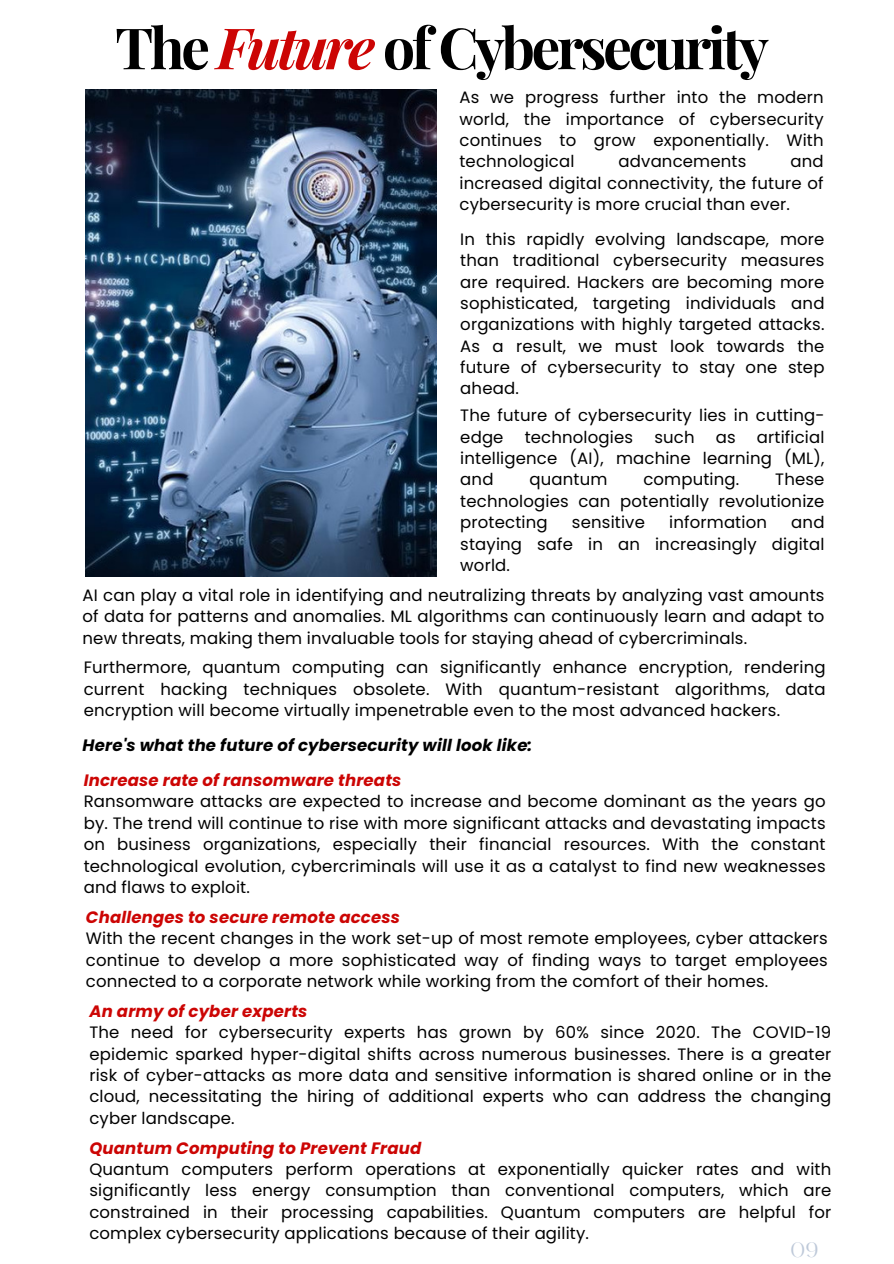
<style>
.page{position:relative;width:894px;height:1264px;background:#fff}
.page>*{position:absolute;margin:0;border:0;box-sizing:border-box;transform-origin:0 0}
.t1{font:700 57px "Playfair Display";letter-spacing:-.06em;color:#000}
.t2{font:18px "Hatton";color:#bec9d9}
.t3{font:16.5px/21.3px "Poppins";letter-spacing:.01em;color:#000;text-align:justify}
.t4{font:italic 700 16.5px "Poppins";letter-spacing:.01em;color:#cc0504}
.t5{font:italic 700 16.5px "Poppins";letter-spacing:.01em;color:#000}
.s1{font-style:italic;color:#cc0504}
</style>
<div class="page">
<img style="left:86px;top:89px;width:350px;height:487px">
<p class="t1" style="left:115px;top:8px;width:655px">The <span class="s1">Future</span> of Cybersecurity</p>
<p class="t3" style="left:459px;top:87px;width:365px">As we progress further into the modern world, the importance of cybersecurity continues to grow exponentially. With technological</p>
<p class="t3" style="left:459px;top:151px;width:365px;text-indent:331px">and increased digital connectivity, the future of cybersecurity is more crucial than ever.</p>
<p class="t3" style="left:460px;top:228px;width:365px">In this rapidly evolving landscape, more than traditional cybersecurity measures are required. Hackers are becoming more sophisticated, targeting individuals and organizations with highly targeted attacks.<br>As a result, we must look towards the future of cybersecurity to stay one step ahead.</p>
<p class="t3" style="left:460px;top:405px;width:365px">The future of cybersecurity lies in cutting&shy;edge</p>
<p class="t3" style="left:618px;top:151px;width:129px">advancements</p>
<p class="t3" style="left:460px;top:426px;width:365px;text-indent:296px">artificial intelligence (AI), machine learning (ML), and</p>
<p class="t3" style="left:524px;top:426px;width:110px">technologies</p>
<p class="t3" style="left:654px;top:426px;width:42px">such</p>
<p class="t3" style="left:715px;top:426px;width:21px">as</p>
<p class="t3" style="left:529px;top:469px;width:79px">quantum</p>
<p class="t3" style="left:643px;top:469px;width:97px">computing.</p>
<p class="t3" style="left:460px;top:469px;width:365px;text-indent:315px">These technologies can potentially revolutionize protecting</p>
<p class="t3" style="left:572px;top:511px;width:74px">sensitive</p>
<p class="t3" style="left:669px;top:511px;width:99px">information</p>
<p class="t3" style="left:460px;top:511px;width:365px;text-indent:331px">and staying safe in an increasingly digital world.</p>
<p class="t3" style="left:83px;top:584px;width:743px">AI can play a vital role in identifying and neutralizing threats by analyzing vast amounts of data for patterns and anomalies. ML algorithms can continuously learn and adapt to new threats, making them invaluable tools for staying ahead of cybercriminals.</p>
<p class="t3" style="left:84px;top:657px;width:743px">Furthermore, quantum computing can significantly enhance encryption, rendering current hacking techniques obsolete. With quantum-resistant algorithms, data encryption will become virtually impenetrable even to the most advanced hackers.</p>
<p class="t5" style="left:83px;top:733px;width:451px">Here's what the future of cybersecurity will look like:</p>
<p class="t4" style="left:84px;top:768px;width:319px">Increase rate of ransomware threats</p>
<p class="t3" style="left:84px;top:791px;width:743px">Ransomware attacks are expected to increase and become dominant as the years go by. The trend will continue to rise with more significant attacks and devastating impacts on business organizations, especially their financial resources. With the constant technological evolution, cybercriminals will use it as a catalyst to find new weaknesses and flaws to exploit.</p>
<p class="t4" style="left:86px;top:905px;width:315px">Challenges to secure remote access</p>
<p class="t3" style="left:86px;top:927px;width:743px">With the recent changes in the work set-up of most remote employees, cyber attackers continue to develop a more sophisticated way of finding ways to target employees connected to a corporate network while working from the comfort of their homes.</p>
<p class="t4" style="left:89px;top:999px;width:219px">An army of cyber experts</p>
<p class="t3" style="left:89px;top:1021px;width:743px">The need for cybersecurity experts has grown by 60% since 2020. The COVID-19 epidemic sparked hyper-digital shifts across numerous businesses. There is a greater risk of cyber-attacks as more data and sensitive information is shared online or in the cloud, necessitating the hiring of additional experts who can address the changing cyber landscape.</p>
<p class="t4" style="left:89px;top:1136px;width:333px">Quantum Computing to Prevent Fraud</p>
<p class="t3" style="left:89px;top:1158px;width:743px">Quantum computers perform operations at exponentially quicker rates and with significantly less energy consumption than conventional computers, which are constrained in their processing capabilities. Quantum computers are helpful for complex cybersecurity applications because of their agility.</p>
<p class="t2" style="left:790px;top:1241px;width:30px">09</p>
</div>
